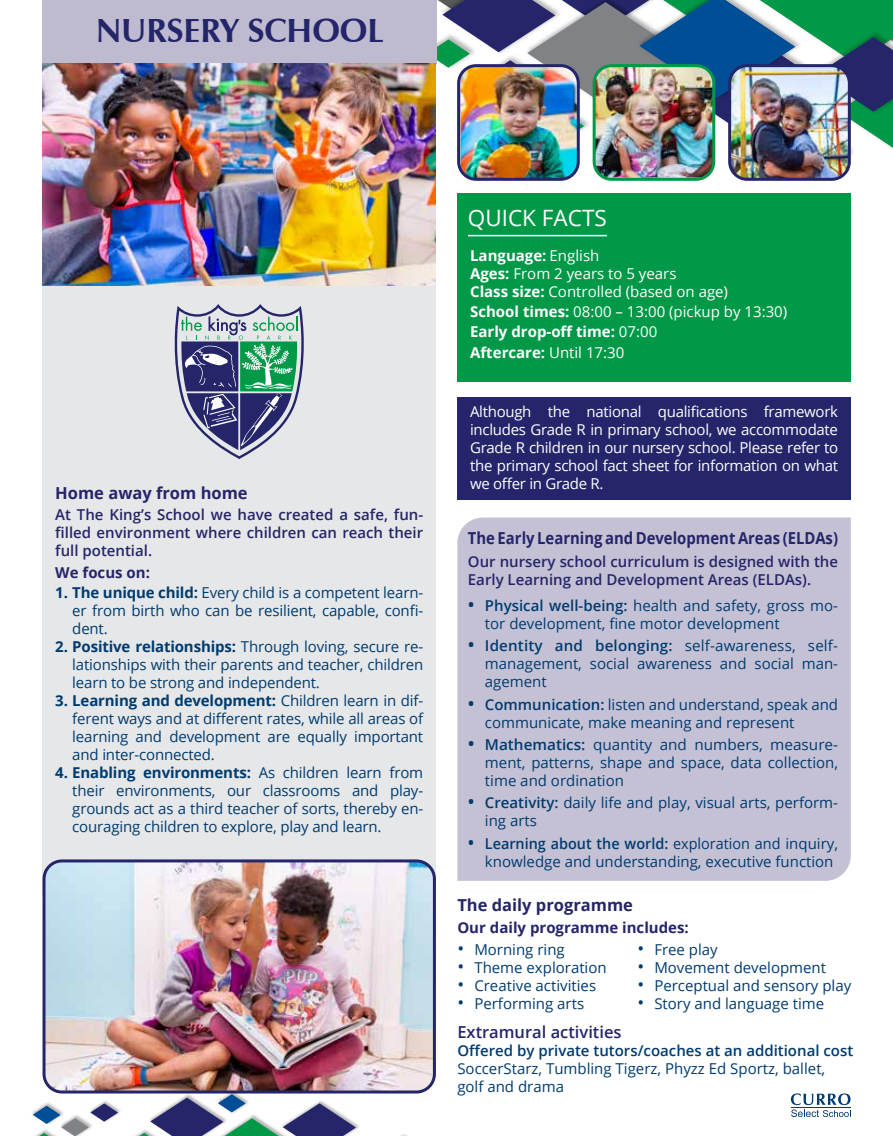
<style>
.page{position:relative;width:893px;height:1136px;background:#fff}
.page>*{position:absolute;margin:0;border:0;box-sizing:border-box;transform-origin:0 0}
.t1{font:700 33.45px "Zapf Humanist 601 BT";color:#25256a}
.t2{font:22.5px "Open Sans";color:#fff}
.t3{font:700 16.5px "Open Sans";color:#25256a;scale:.9 1}
.t4{font:700 16.5px "Open Sans";color:#25256a}
.t5{font:600 16.5px "Open Sans";color:#25256a}
.t6{font:15px/18px "Open Sans";color:#003b6f;text-align:justify}
.t7{font:15px/18px "Open Sans";letter-spacing:-.01em;color:#fff}
.t8{font:600 15px/18px "Open Sans";color:#25256a;text-align:justify}
.t9{font:15px/18px "Open Sans";color:#003b6f;scale:.96 1}
.t10{font:600 15px "Open Sans";color:#003b6f}
.t11{font:700 15px "Open Sans";color:#25256a}
.s1{font-weight:700}
.s2{font-weight:600;font-size:18px}
.s3{font-weight:600}
.s4{font-size:18px}
</style>
<div class="page">
<svg style="left:437px;top:0;width:456px;height:165px"></svg>
<div style="left:43px;top:0;width:393px;height:893px;background:#e6e7e8"></div>
<div style="left:43px;top:0;width:394px;height:64px;background:#bebbd1"></div>
<div style="left:457px;top:193px;width:394px;height:188px;background:#019948"></div>
<hr style="left:468px;top:235px;width:139px;height:1px;background:#fff">
<div style="left:457px;top:517px;width:394px;height:363px;background:#c4c1d5"></div>
<img style="left:43px;top:64px;width:393px;height:221px">
<img style="left:461px;top:66px;width:117px;height:111px">
<div style="left:457px;top:64px;width:123px;height:117px;border:3px solid #25256a;border-radius:18px"></div>
<img style="left:594px;top:66px;width:120px;height:111px">
<div style="left:593px;top:64px;width:122px;height:117px;border:3px solid #019948;border-radius:18px"></div>
<img style="left:730px;top:66px;width:119px;height:111px">
<div style="left:728px;top:64px;width:123px;height:117px;border:3px solid #25256a;border-radius:18px"></div>
<img style="left:44px;top:863px;width:388px;height:228px">
<div style="left:43px;top:859px;width:393px;height:234px;border:3px solid #25256a;border-radius:18px"></div>
<svg style="left:174px;top:304px;width:130px;height:155px"></svg>
<img style="left:215px;top:1088px;width:36px;height:5px">
<img style="left:147px;top:1091px;width:83px;height:2px">
<img style="left:356px;top:1123px;width:3px;height:7px">
<svg style="left:139px;top:1093px;width:217px;height:42px"></svg>
<img style="left:101px;top:1101px;width:19px;height:13px">
<svg style="left:33px;top:1103px;width:85px;height:32px"></svg>
<svg style="left:791px;top:1093px;width:60px;height:23px"></svg>
<div style="left:457px;top:397px;width:393px;height:102px;background:#24256a"></div>
<h1 class="t1" style="left:96px;top:9px;width:289px">NURSERY SCHOOL</h1>
<p class="t4" style="left:55px;top:481px;width:194px">Home away from home</p>
<p class="t8" style="left:55px;top:504px;width:369px">At The King’s School we have created a safe, fun&shy;filled environment where children can reach their full potential.</p>
<p class="t11" style="left:55px;top:561px;width:96px">We focus on:</p>
<p class="t6" style="left:72px;top:583px;width:352px;text-indent:-17px"><span class="s1">1. The unique child:</span> Every child is a competent learn&shy;er from birth who can be resilient, capable, confi&shy;dent.</p>
<p class="t6" style="left:72px;top:637px;width:352px;text-indent:-17px"><span class="s1">2. Positive relationships:</span> Through loving, secure re&shy;lationships with their parents and teacher, children learn to be strong and independent.</p>
<p class="t6" style="left:72px;top:691px;width:352px;text-indent:-17px"><span class="s1">3. Learning and development:</span> Children learn in dif&shy;ferent ways and at different rates, while all areas of learning and development are equally important and inter-connected.</p>
<p class="t6" style="left:72px;top:763px;width:352px;text-indent:-17px"><span class="s1">4. Enabling environments:</span> As children learn from their environments, our classrooms and play&shy;grounds act as a third teacher of sorts, thereby en&shy;couraging children to explore, play and learn.</p>
<h2 class="t2" style="left:468px;top:202px;width:140px">QUICK FACTS</h2>
<p class="t7" style="left:470px;top:246px;width:259px"><span class="s1">Language:</span> English<br><span class="s1">Ages:</span> From 2 years to 5 years<br><span class="s1">Class size:</span> Controlled (based on age)</p>
<p class="t7" style="left:470px;top:301px;width:319px;line-height:20.1px"><span class="s1">School times:</span> 08:00 – 13:00 (pickup by 13:30)<br><span class="s1">Early drop-off time:</span> 07:00<br><span class="s1">Aftercare:</span> Until 17:30</p>
<p class="t7" style="left:470px;top:401px;width:369px;text-align:justify">Although the national qualifications framework includes Grade R in primary school, we accommodate Grade R children in our nursery school. Please refer to the primary school fact sheet for information on what we offer in Grade R.</p>
<p class="t3" style="left:468px;top:526px;width:413px">The Early Learning and Development Areas (ELDAs)</p>
<p class="t8" style="left:468px;top:551px;width:372px">Our nursery school curriculum is designed with the<br>Early Learning and Development Areas (ELDAs).</p>
<p class="t6" style="left:485px;top:596px;width:355px;text-indent:-17px"><span class="s2">•</span> <span class="s3">Physical well-being:</span> health and safety, gross mo&shy;tor development, fine motor development</p>
<p class="t6" style="left:485px;top:636px;width:355px;text-indent:-17px"><span class="s2">•</span> <span class="s3">Identity and belonging:</span> self-awareness, self&shy;management, social awareness and social man&shy;agement</p>
<p class="t6" style="left:485px;top:694px;width:355px;text-indent:-17px"><span class="s2">•</span> <span class="s3">Communication:</span> listen and understand, speak and communicate, make meaning and represent</p>
<p class="t6" style="left:485px;top:735px;width:355px;text-indent:-17px"><span class="s2">•</span> <span class="s3">Mathematics:</span> quantity and numbers, measure&shy;ment, patterns, shape and space, data collection, time and ordination</p>
<p class="t6" style="left:485px;top:793px;width:355px;text-indent:-17px"><span class="s2">•</span> <span class="s3">Creativity:</span> daily life and play, visual arts, perform&shy;ing arts</p>
<p class="t9" style="left:485px;top:833px;width:369px;text-indent:-17px"><span class="s2">•</span> <span class="s3">Learning about the world:</span> exploration and inquiry, knowledge and understanding, executive function</p>
<p class="t4" style="left:457px;top:892px;width:177px">The daily programme</p>
<p class="t11" style="left:457px;top:916px;width:233px">Our daily programme includes:</p>
<p class="t6" style="left:457px;top:940px;width:109px"><span class="s4">•</span> Morning ring</p>
<p class="t6" style="left:457px;top:958px;width:151px"><span class="s4">•</span> Theme exploration</p>
<p class="t6" style="left:457px;top:976px;width:140px"><span class="s4">•</span> Creative activities</p>
<p class="t6" style="left:457px;top:994px;width:128px"><span class="s4">•</span> Performing arts</p>
<p class="t6" style="left:637px;top:940px;width:82px"><span class="s4">•</span> Free play</p>
<p class="t6" style="left:637px;top:958px;width:190px"><span class="s4">•</span> Movement development</p>
<p class="t6" style="left:637px;top:976px;width:215px"><span class="s4">•</span> Perceptual and sensory play</p>
<p class="t6" style="left:637px;top:994px;width:188px"><span class="s4">•</span> Story and language time</p>
<p class="t5" style="left:457px;top:1020px;width:166px">Extramural activities</p>
<p class="t10" style="left:457px;top:1040px;width:397px">Offered by private tutors/coaches at an additional cost</p>
<p class="t6" style="left:457px;top:1059px;width:369px">SoccerStarz, Tumbling Tigerz, Phyzz Ed Sportz, ballet, golf and drama</p>
</div>
